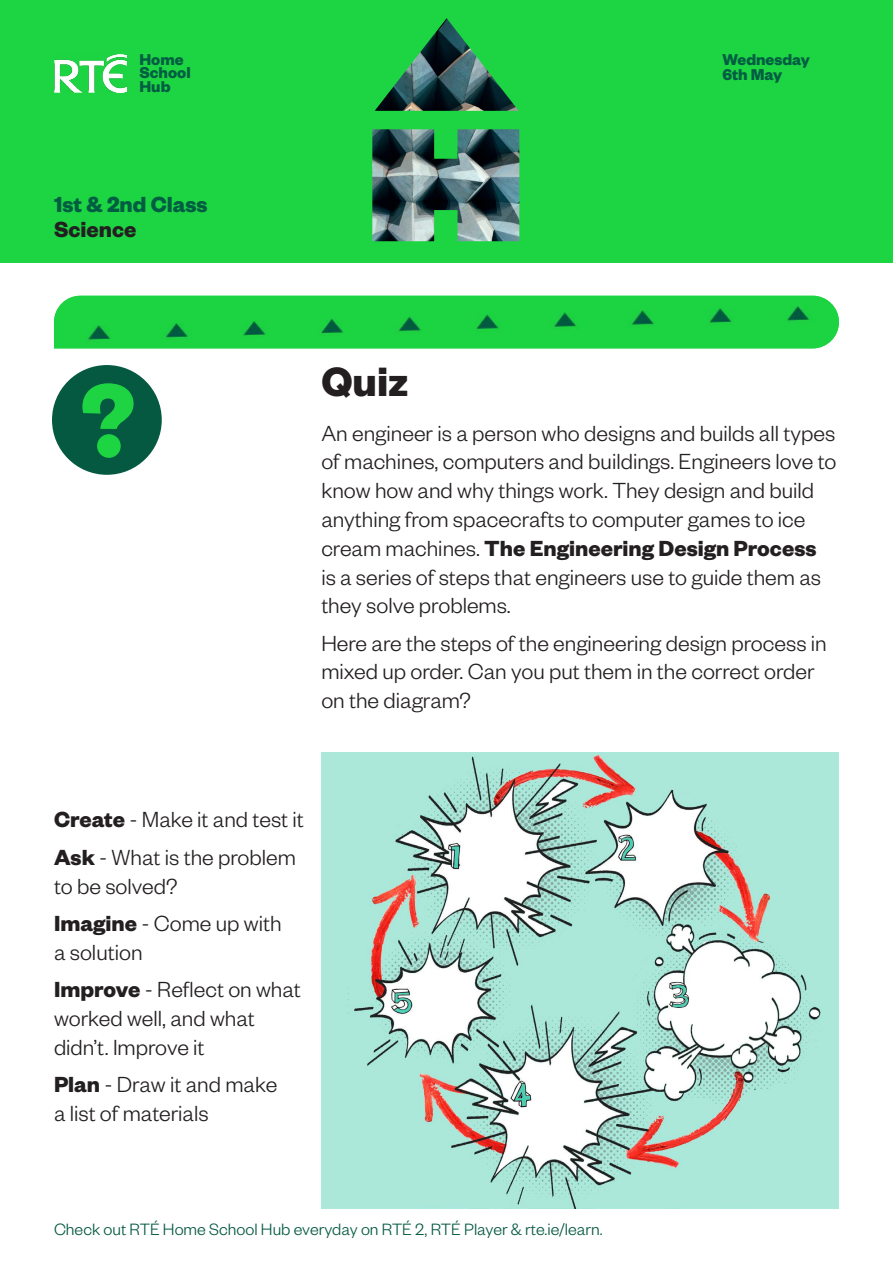
<style>
.page{position:relative;width:893px;height:1263px;background:#fff}
.page>*{position:absolute;margin:0;border:0;box-sizing:border-box;transform-origin:0 0}
.t1{font:700 45px "Founders Grotesk";color:#231f20}
.t2{font:300 24px/28.8px "Founders Grotesk";color:#231f20}
.t3{font:700 24px "Founders Grotesk";color:#005d42}
.t4{font:700 24px "Founders Grotesk";color:#231f20}
.t5{font:300 18px "Founders Grotesk";color:#055941}
.t6{font:700 17.25px/13.5px "Founders Grotesk";color:#005d42}
.s1{font-weight:700}
</style>
<div class="page">
<div style="left:0;top:0;width:893px;height:262px;background:#1dd543"></div>
<img style="left:54px;top:54px;width:72px;height:38px">
<img style="left:372px;top:18px;width:147px;height:223px">
<div style="left:54px;top:296px;width:785px;height:52px;background:#1cd442"></div>
<div style="left:52px;top:365px;width:110px;height:110px;background:#055941;border-radius:50%"></div>
<svg style="left:82px;top:383px;width:52px;height:46px"></svg>
<div style="left:97px;top:434px;width:24px;height:24px;background:#1dd543;border-radius:50%"></div>
<img style="left:321px;top:752px;width:518px;height:457px">
<p class="t6" style="left:139px;top:52px;width:53px">Home<br>School<br>Hub</p>
<p class="t3" style="left:54px;top:189px;width:155px">1st &amp; 2nd Class</p>
<p class="t4" style="left:54px;top:214px;width:84px">Science</p>
<p class="t6" style="left:722px;top:51px;width:89px;line-height:14.7px">Wednesday<br>6th May</p>
<h1 class="t1" style="left:321px;top:353px;width:89px">Quiz</h1>
<p class="t2" style="left:321px;top:417px;width:517px">An engineer is a person who designs and builds all types of machines, computers and buildings. Engineers love to know how and why things work. They design and build anything from spacecrafts to computer games to ice cream machines. <span class="s1">The Engineering Design Process </span>is a series of steps that engineers use to guide them as they solve problems.</p>
<p class="t2" style="left:321px;top:627px;width:507px">Here are the steps of the engineering design process in mixed up order. Can you put them in the correct order on the diagram?</p>
<p class="t2" style="left:54px;top:800px;width:251px;line-height:37.3px"><span class="s1">Create</span> - Make it and test it<br><span class="s1">Ask</span> - What is the problem</p>
<p class="t2" style="left:54px;top:866px;width:229px;line-height:37.3px">to be solved?<br><span class="s1">Imagine</span> - Come up with</p>
<p class="t2" style="left:54px;top:932px;width:248px;line-height:37.3px">a solution<br><span class="s1">Improve</span> - Reflect on what</p>
<p class="t2" style="left:54px;top:1002px;width:202px">worked well, and what didn’t. Improve it</p>
<p class="t2" style="left:54px;top:1068px;width:225px"><span class="s1">Plan</span> - Draw it and make a list of materials</p>
<p class="t5" style="left:54px;top:1219px;width:550px">Check out RTÉ Home School Hub everyday on RTÉ 2, RTÉ Player &amp; rte.ie/learn.</p>
</div>
